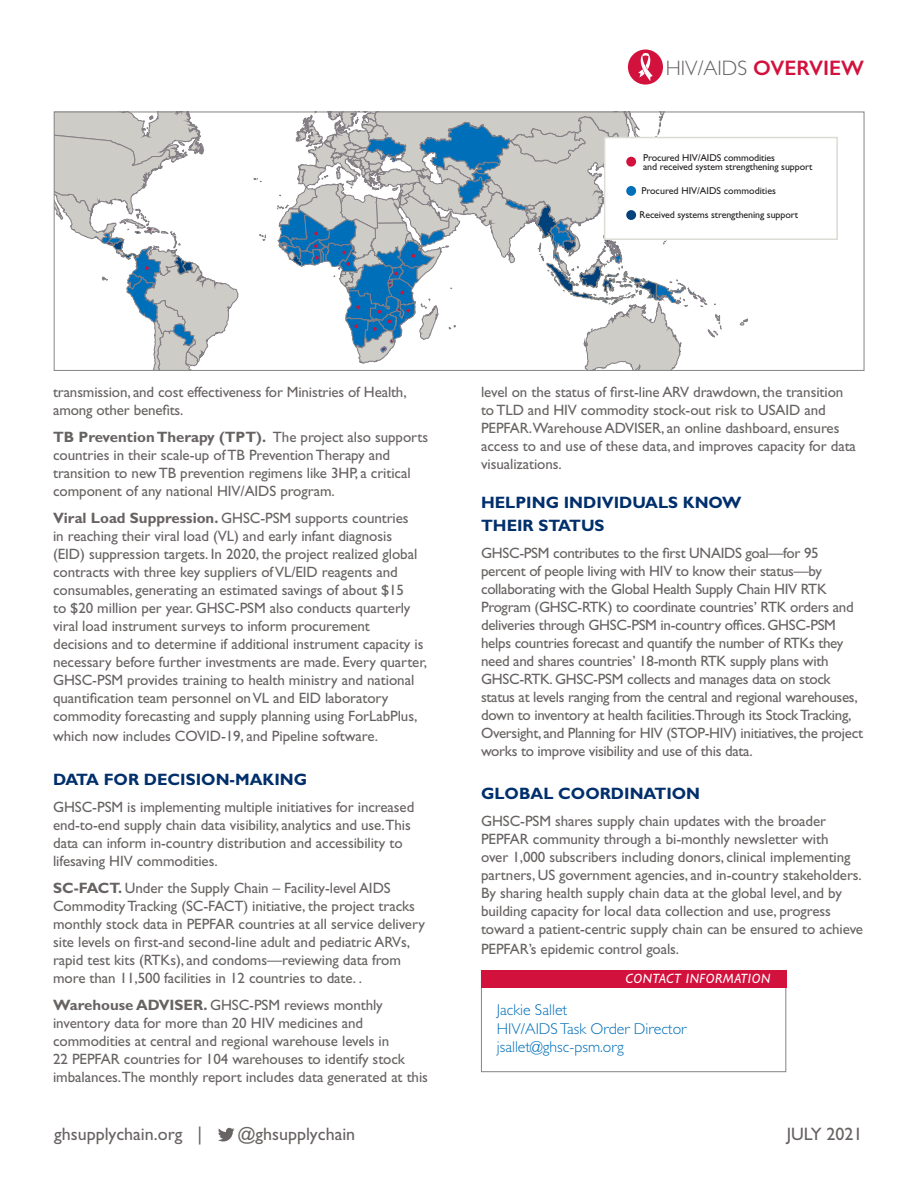
<style>
.page{position:relative;width:918px;height:1188px;background:#fff}
.page>*{position:absolute;margin:0;border:0;box-sizing:border-box;transform-origin:0 0}
.t1{font:300 21px "Gill Sans Std";color:#676362}
.t2{font:18px "Gill Sans Std";color:#676362}
.Head_2{font:700 16.5px/22.6px "Gill Sans Std";color:#002f6c}
.SidebarBullet{font:300 15.75px "Gill Sans Std";color:#006fb9}
.Body{font:15px/18px "Gill Sans Std";letter-spacing:-.005em;color:#676362}
.t3{font:italic 13.5px "Gill Sans Std";letter-spacing:.04em;color:#fff}
.t4{font:10.05px/9px "Gill Sans Std";letter-spacing:-.01em;color:#231f20}
.s1{font-family:"Gill Sans";font-weight:600;color:#d2113d}
.s2{font-weight:700}
</style>
<div class="page">
<svg style="left:218px;top:1128px;width:17px;height:13px"></svg>
<svg style="left:740px;top:318px;width:8px;height:7px"></svg>
<svg style="left:254px;top:178px;width:8px;height:4px"></svg>
<svg style="left:259px;top:234px;width:7px;height:7px"></svg>
<svg style="left:56px;top:114px;width:182px;height:255px"></svg>
<svg style="left:277px;top:114px;width:444px;height:255px"></svg>
<div style="left:54px;top:112px;width:810px;height:259px;border:1px solid #848482"></div>
<div style="left:604px;top:137px;width:234px;height:103px;background:#fff;border:2px solid #dcdcd6"></div>
<div style="left:628px;top:50px;width:35px;height:35px;background:#d2113d;border-radius:50%"></div>
<svg style="left:638px;top:53px;width:15px;height:28px"></svg>
<div style="left:481px;top:970px;width:305px;height:102px;border:1px solid #848482"></div>
<div style="left:481px;top:970px;width:305px;height:18px;background:#d2113d"></div>
<div style="left:626px;top:210px;width:10px;height:10px;background:#01427c;border-radius:50%"></div>
<div style="left:626px;top:186px;width:10px;height:10px;background:#006fb9;border-radius:50%"></div>
<div style="left:626px;top:157px;width:10px;height:10px;background:#d2113d;border-radius:50%"></div>
<p class="t1" style="left:666px;top:56px;width:200px">HIV/AIDS <span class="s1">OVERVIEW</span></p>
<p class="t4" style="left:643px;top:153px;width:171px">Procured HIV/AIDS commodities<br>and received system strengthening support</p>
<p class="t4" style="left:641px;top:186px;width:136px">Procured HIV/AIDS commodities</p>
<p class="t4" style="left:639px;top:211px;width:160px">Received systems strengthening support</p>
<p class="Body" style="left:53px;top:383px;width:355px">transmission, and cost effectiveness for Ministries of Health, among other benefits.</p>
<p class="Body" style="left:53px;top:428px;width:377px"><span class="s2">TB Prevention Therapy (TPT).</span> The project also supports countries in their scale-up of TB Prevention Therapy and transition to new TB prevention regimens like 3HP, a critical component of any national HIV/AIDS program.</p>
<p class="Body" style="left:53px;top:509px;width:375px"><span class="s2">Viral Load Suppression.</span> GHSC-PSM supports countries<br>in reaching their viral load (VL) and early infant diagnosis (EID) suppression targets. In 2020, the project realized global contracts with three key suppliers of VL/EID reagents and consumables, generating an estimated savings of about $15<br>to $20 million per year. GHSC-PSM also conducts quarterly viral load instrument surveys to inform procurement decisions and to determine if additional instrument capacity is necessary before further investments are made. Every quarter, GHSC-PSM provides training to health ministry and national quantification team personnel on VL and EID laboratory commodity forecasting and supply planning using ForLabPlus,</p>
<p class="Body" style="left:53px;top:727px;width:326px">which now includes COVID-19, and Pipeline software.</p>
<p class="Head_2" style="left:53px;top:768px;width:256px">DATA FOR DECISION-MAKING</p>
<p class="Body" style="left:53px;top:798px;width:363px">GHSC-PSM is implementing multiple initiatives for increased end-to-end supply chain data visibility, analytics and use.This data can inform in-country distribution and accessibility to lifesaving HIV commodities.</p>
<p class="Body" style="left:53px;top:879px;width:373px"><span class="s2">SC-FACT.</span> Under the Supply Chain – Facility-level AIDS Commodity Tracking (SC-FACT) initiative, the project tracks monthly stock data in PEPFAR countries at all service delivery site levels on first-and second-line adult and pediatric ARVs, rapid test kits (RTKs), and condoms—reviewing data from more than 11,500 facilities in 12 countries to date. .</p>
<p class="Body" style="left:53px;top:996px;width:376px"><span class="s2">Warehouse ADVISER.</span> GHSC-PSM reviews monthly inventory data for more than 20 HIV medicines and commodities at central and regional warehouse levels in<br>22 PEPFAR countries for 104 warehouses to identify stock imbalances.The monthly report includes data generated at this</p>
<p class="Body" style="left:481px;top:383px;width:376px">level on the status of first-line ARV drawdown, the transition to TLD and HIV commodity stock-out risk to USAID and PEPFAR.Warehouse ADVISER, an online dashboard, ensures access to and use of these data, and improves capacity for data visualizations.</p>
<p class="Head_2" style="left:481px;top:491px;width:262px">HELPING INDIVIDUALS KNOW<br>THEIR STATUS</p>
<p class="Body" style="left:481px;top:544px;width:384px">GHSC-PSM contributes to the first UNAIDS goal—for 95 percent of people living with HIV to know their status—by collaborating with the Global Health Supply Chain HIV RTK Program (GHSC-RTK) to coordinate countries’ RTK orders and deliveries through GHSC-PSM in-country offices. GHSC-PSM helps countries forecast and quantify the number of RTKs they need and shares countries’ 18-month RTK supply plans with GHSC-RTK. GHSC-PSM collects and manages data on stock status at levels ranging from the central and regional warehouses, down to inventory at health facilities.Through its Stock Tracking, Oversight, and Planning for HIV (STOP-HIV) initiatives, the project works to improve visibility and use of this data.</p>
<p class="Head_2" style="left:481px;top:782px;width:221px">GLOBAL COORDINATION</p>
<p class="Body" style="left:481px;top:812px;width:384px">GHSC-PSM shares supply chain updates with the broader PEPFAR community through a bi-monthly newsletter with<br>over 1,000 subscribers including donors, clinical implementing partners, US government agencies, and in-country stakeholders.<br>By sharing health supply chain data at the global level, and by building capacity for local data collection and use, progress toward a patient-centric supply chain can be ensured to achieve</p>
<p class="Body" style="left:481px;top:940px;width:200px">PEPFAR’s epidemic control goals.</p>
<p class="t3" style="left:625px;top:971px;width:147px">CONTACT INFORMATION</p>
<p class="SidebarBullet" style="left:497px;top:1001px;width:72px">Jackie Sallet</p>
<p class="SidebarBullet" style="left:497px;top:1019px;width:191px">HIV/AIDS Task Order Director</p>
<p class="SidebarBullet" style="left:497px;top:1038px;width:129px">jsallet@ghsc-psm.org</p>
<p class="t2" style="left:54px;top:1124px;width:150px">ghsupplychain.org |</p>
<p class="t2" style="left:237px;top:1124px;width:119px">@ghsupplychain</p>
<p class="t2" style="left:787px;top:1124px;width:77px">JULY 2021</p>
</div>
